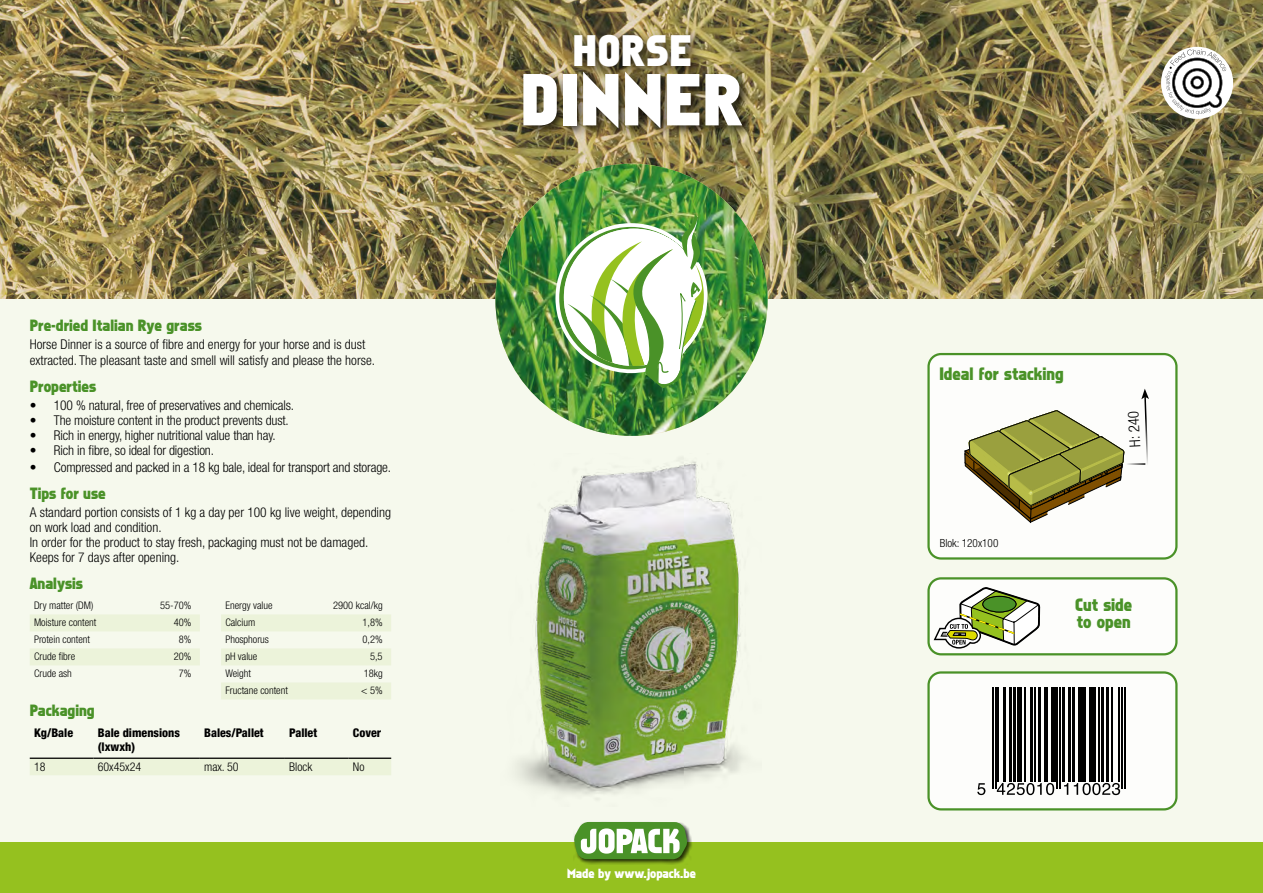
<style>
.page{position:relative;width:1263px;height:893px;background:#f6f9ed}
.page>*{position:absolute;margin:0;border:0;box-sizing:border-box;transform-origin:0 0}
.t1{font:67.5px "FZBASIC5";letter-spacing:.02em;color:#fff}
.t2{font:40.5px "FZBASIC5";letter-spacing:.02em;color:#fff}
.t3{font:16.5px/17px "FZBASIC5";color:#4a9228}
.t4{font:15px "FZBASIC5";color:#4a9228}
.t5{font:300 condensed 15px "Helvetica Neue LT Std";color:#000}
.t6{font:300 condensed 13.5px/15px "Helvetica Neue LT Std";color:#000}
.t7{font:12.15px "FZBASIC5";color:#fff}
.t8{font:800 condensed 12px/14.4px "Helvetica Neue LT Std";color:#000}
.t9{font:300 condensed 12px "Helvetica Neue LT Std";color:#000}
.t10{font:300 condensed 11.25px "Helvetica Neue LT Std";color:#000}
.t11{font:300 condensed 10.5px "Helvetica Neue LT Std";color:#000}
</style>
<div class="page">
<img style="left:0;top:0;width:1263px;height:298px">
<img style="left:495px;top:164px;width:273px;height:272px;border-radius:136px">
<div style="left:0;top:842px;width:1263px;height:51px;background:#95c11f"></div>
<div style="left:573px;top:821px;width:120px;height:44px;background:#000;opacity:.75"></div>
<svg style="left:574px;top:822px;width:113px;height:37px;background:#95be80"></svg>
<img style="left:555px;top:215px;width:152px;height:173px">
<div style="left:566px;top:27px;width:141px;height:55px;background:#000;opacity:.75"></div>
<div style="left:519px;top:70px;width:235px;height:70px;background:#000;opacity:.75"></div>
<div style="left:1161px;top:47px;width:72px;height:72px;background:#fff;border-radius:50%"></div>
<svg style="left:1165px;top:49px;width:61px;height:66px"></svg>
<div style="left:928px;top:354px;width:248px;height:204px;background:#fff;border-radius:13px"></div>
<div style="left:927px;top:353px;width:250px;height:207px;border:2px solid #4a9228;border-radius:13px"></div>
<svg style="left:964px;top:410px;width:161px;height:113px"></svg>
<svg style="left:1141px;top:389px;width:8px;height:76px"></svg>
<hr style="left:1122px;top:463px;width:23px;height:2px;background:#000">
<div style="left:928px;top:578px;width:248px;height:76px;background:#fff;border-radius:13px"></div>
<div style="left:927px;top:577px;width:250px;height:78px;border:2px solid #4a9228;border-radius:13px"></div>
<svg style="left:932px;top:587px;width:108px;height:62px"></svg>
<img style="left:516px;top:461px;width:230px;height:334px">
<div style="left:928px;top:672px;width:248px;height:137px;background:#fff;border-radius:13px"></div>
<hr style="left:992px;top:687px;width:1px;height:101px;background:#000">
<hr style="left:995px;top:687px;width:1px;height:101px;background:#000">
<hr style="left:997px;top:687px;width:2px;height:94px;background:#000">
<hr style="left:1003px;top:687px;width:3px;height:94px;background:#000">
<hr style="left:1009px;top:687px;width:3px;height:94px;background:#000">
<hr style="left:1013px;top:687px;width:3px;height:94px;background:#000">
<hr style="left:1017px;top:687px;width:4px;height:94px;background:#000">
<hr style="left:1024px;top:687px;width:2px;height:94px;background:#000">
<hr style="left:1030px;top:687px;width:3px;height:94px;background:#000">
<hr style="left:1034px;top:687px;width:1px;height:94px;background:#000">
<hr style="left:1038px;top:687px;width:3px;height:94px;background:#000">
<hr style="left:1044px;top:687px;width:1px;height:94px;background:#000">
<hr style="left:1047px;top:687px;width:1px;height:94px;background:#000">
<hr style="left:1051px;top:687px;width:4px;height:94px;background:#000">
<hr style="left:1056px;top:687px;width:2px;height:101px;background:#000">
<hr style="left:1059px;top:687px;width:2px;height:101px;background:#000">
<hr style="left:1062px;top:687px;width:3px;height:94px;background:#000">
<hr style="left:1068px;top:687px;width:3px;height:94px;background:#000">
<hr style="left:1072px;top:687px;width:3px;height:94px;background:#000">
<hr style="left:1077px;top:687px;width:3px;height:94px;background:#000">
<hr style="left:1082px;top:687px;width:4px;height:94px;background:#000">
<hr style="left:1089px;top:687px;width:1px;height:94px;background:#000">
<div style="left:1091px;top:687px;width:5px;height:94px;background:#000"></div>
<hr style="left:1099px;top:687px;width:1px;height:94px;background:#000">
<hr style="left:1101px;top:687px;width:3px;height:94px;background:#000">
<hr style="left:1106px;top:687px;width:2px;height:94px;background:#000">
<hr style="left:1111px;top:687px;width:2px;height:94px;background:#000">
<hr style="left:1118px;top:687px;width:2px;height:94px;background:#000">
<hr style="left:1121px;top:687px;width:1px;height:101px;background:#000">
<hr style="left:1124px;top:687px;width:1px;height:101px;background:#000">
<svg style="left:977px;top:783px;width:8px;height:12px"></svg>
<svg style="left:997px;top:783px;width:57px;height:12px"></svg>
<svg style="left:1064px;top:783px;width:4px;height:12px"></svg>
<svg style="left:1074px;top:783px;width:46px;height:12px"></svg>
<div style="left:927px;top:671px;width:250px;height:139px;border:2px solid #4a9228;border-radius:13px"></div>
<div style="left:30px;top:759px;width:361px;height:16px;background:#ecf3da"></div>
<hr style="left:30px;top:758px;width:64px;height:1px;background:#000">
<hr style="left:94px;top:758px;width:106px;height:1px;background:#000">
<hr style="left:200px;top:758px;width:85px;height:1px;background:#000">
<hr style="left:285px;top:758px;width:64px;height:1px;background:#000">
<hr style="left:349px;top:758px;width:42px;height:1px;background:#000">
<svg style="left:30px;top:614px;width:170px;height:51px"></svg>
<svg style="left:221px;top:614px;width:170px;height:85px"></svg>
<p class="t4" style="left:30px;top:317px;width:174px">Pre-dried Italian Rye grass</p>
<p class="t6" style="left:30px;top:336px;width:347px;line-height:16.5px">Horse Dinner is a source of fibre and energy for your horse and is dust extracted. The pleasant taste and smell will satisfy and please the horse.</p>
<p class="t4" style="left:30px;top:378px;width:68px">Properties</p>
<p class="t6" style="left:30px;top:398px;width:266px">• 100 % natural, free of preservatives and chemicals.</p>
<p class="t6" style="left:30px;top:413px;width:261px">• The moisture content in the product prevents dust.</p>
<p class="t6" style="left:30px;top:428px;width:247px">• Rich in energy, higher nutritional value than hay.</p>
<p class="t6" style="left:30px;top:443px;width:186px">• Rich in fibre, so ideal for digestion.</p>
<p class="t6" style="left:30px;top:459px;width:363px">• Compressed and packed in a 18 kg bale, ideal for transport and storage.</p>
<p class="t4" style="left:30px;top:485px;width:78px">Tips for use</p>
<p class="t6" style="left:30px;top:504px;width:363px">A standard portion consists of 1 kg a day per 100 kg live weight, depending on work load and condition.<br>In order for the product to stay fresh, packaging must not be damaged.<br>Keeps for 7 days after opening.</p>
<p class="t4" style="left:30px;top:575px;width:55px">Analysis</p>
<p class="t11" style="left:34px;top:599px;width:61px">Dry matter (DM)</p>
<p class="t11" style="left:160px;top:599px;width:33px">55-70%</p>
<p class="t11" style="left:34px;top:616px;width:64px">Moisture content</p>
<p class="t11" style="left:174px;top:616px;width:19px">40%</p>
<p class="t11" style="left:34px;top:633px;width:58px">Protein content</p>
<p class="t11" style="left:179px;top:633px;width:14px">8%</p>
<p class="t11" style="left:34px;top:650px;width:43px">Crude fibre</p>
<p class="t11" style="left:174px;top:650px;width:19px">20%</p>
<p class="t11" style="left:34px;top:667px;width:39px">Crude ash</p>
<p class="t11" style="left:179px;top:667px;width:14px">7%</p>
<p class="t4" style="left:30px;top:702px;width:66px">Packaging</p>
<p class="t11" style="left:225px;top:599px;width:49px">Energy value</p>
<p class="t11" style="left:333px;top:599px;width:51px">2900 kcal/kg</p>
<p class="t11" style="left:225px;top:616px;width:31px">Calcium</p>
<p class="t11" style="left:362px;top:616px;width:22px">1,8%</p>
<p class="t11" style="left:225px;top:633px;width:45px">Phosphorus</p>
<p class="t11" style="left:362px;top:633px;width:22px">0,2%</p>
<p class="t11" style="left:225px;top:650px;width:34px">pH value</p>
<p class="t11" style="left:370px;top:650px;width:14px">5,5</p>
<p class="t11" style="left:225px;top:667px;width:27px">Weight</p>
<p class="t11" style="left:364px;top:667px;width:21px">18kg</p>
<p class="t11" style="left:225px;top:684px;width:64px">Fructane content</p>
<p class="t11" style="left:361px;top:684px;width:23px">&lt; 5%</p>
<p class="t8" style="left:34px;top:725px;width:41px">Kg/Bale</p>
<p class="t8" style="left:98px;top:725px;width:84px">Bale dimensions (lxwxh)</p>
<p class="t8" style="left:204px;top:725px;width:61px">Bales/Pallet</p>
<p class="t8" style="left:289px;top:725px;width:30px">Pallet</p>
<p class="t8" style="left:353px;top:725px;width:30px">Cover</p>
<p class="t9" style="left:34px;top:760px;width:13px">18</p>
<p class="t9" style="left:98px;top:760px;width:45px">60x45x24</p>
<p class="t9" style="left:204px;top:760px;width:36px">max. 50</p>
<p class="t9" style="left:289px;top:760px;width:25px">Block</p>
<p class="t9" style="left:353px;top:760px;width:13px">No</p>
<h2 class="t2" style="left:573px;top:28px;width:120px">HORSE</h2>
<h1 class="t1" style="left:521px;top:62px;width:223px">DINNER</h1>
<p class="t7" style="left:567px;top:866px;width:130px">Made by www.jopack.be</p>
<p class="t3" style="left:939px;top:366px;width:126px">Ideal for stacking</p>
<p class="t5" style="left:1126px;top:447px;width:38px;rotate:-93deg">H: 240</p>
<p class="t10" style="left:940px;top:536px;width:60px">Blok: 120x100</p>
<p class="t3" style="left:1075px;top:597px;width:58px">Cut side to open</p>
</div>
